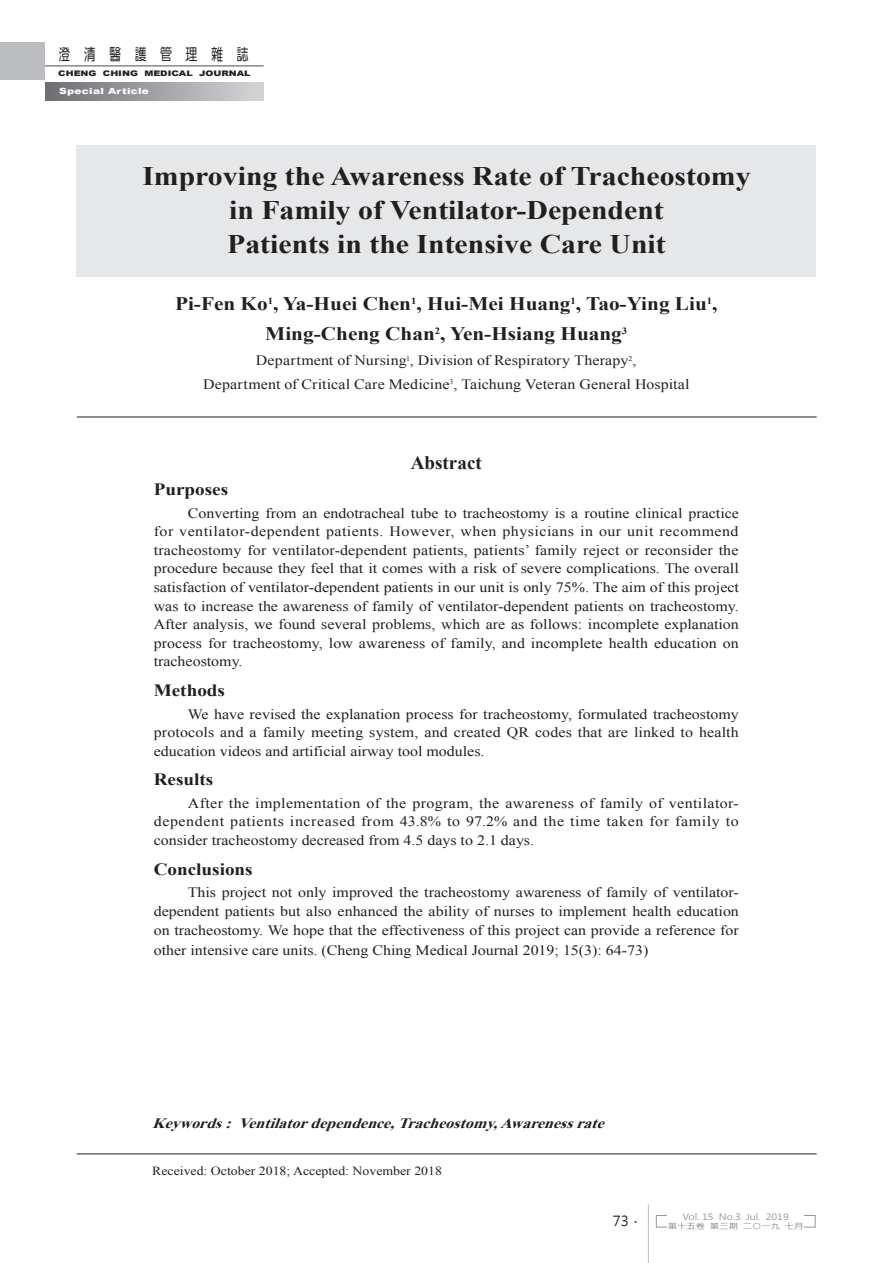
<style>
.page{position:relative;width:893px;height:1263px;background:#fff}
.page>*{position:absolute;margin:0;border:0;box-sizing:border-box;transform-origin:0 0}
.t1{font:700 26.85px/34px "Times New Roman";color:#231f20;text-align:center;scale:1.11 1}
.t2{font:700 19.2px/29.7px "Times New Roman";color:#231f20;text-align:center;scale:1.11 1}
.t3{font:700 19.2px "Times New Roman";color:#231f20}
.t4{font:700 17.25px "Times New Roman";color:#231f20;scale:1.11 1}
.t5{font:16.2px "DF Yuan Md HKP BF";color:#231f20;scale:.75 1}
.t6{font:14.4px/18.6px "Times New Roman";color:#231f20;text-align:justify;scale:1.11 1}
.t7{font:italic 700 14.4px "Times New Roman";color:#231f20;scale:1.11 1}
.t8{font:13.8px "Microsoft Jheng Hei";color:#231f20}
.t9{font:12.45px "Times New Roman";color:#231f20;scale:1.11 1}
.t10{font:8.55px "Microsoft Jheng Hei";color:#939598;scale:1.16 1}
.t11{font:900 8.55px "Arial";letter-spacing:.025em;color:#fff;scale:1.25 1}
.t12{font:900 7.65px "Arial";color:#231f20;scale:1.25 1}
.t13{font:7.65px "Microsoft Jheng Hei";color:#6c6d70;scale:1.22 1}
.s1{font-family:"DF Li Hei Md WIN BF"}
</style>
<div class="page">
<hr style="left:648px;top:1204px;width:1px;height:59px;background:#bcbdc0">
<div style="left:656px;top:1215px;width:159px;height:12px;border:1px solid #939598"></div>
<div style="left:667px;top:1212px;width:137px;height:21px;background:#fff"></div>
<div style="left:0;top:42px;width:45px;height:38px;background:#bcbdc0"></div>
<hr style="left:45px;top:65px;width:219px;height:1px;background:#57585a">
<div style="left:45px;top:82px;width:219px;height:19px;background:linear-gradient(to right,#6c6e71,#d4d5d8)"></div>
<div style="left:76px;top:145px;width:740px;height:132px;background:#e6e7e9"></div>
<hr style="left:77px;top:1153px;width:740px;height:1px;background:#231f20">
<hr style="left:77px;top:417px;width:740px;height:1px;background:#231f20">
<p class="t5" style="left:58px;top:46px;width:255px">澄 清 醫 護 管 理 雜 誌</p>
<p class="t12" style="left:58px;top:68px;width:155px">CHENG CHING MEDICAL JOURNAL</p>
<p class="t11" style="left:59px;top:85px;width:73px">Special Article</p>
<h1 class="t1" style="left:142px;top:159px;width:549px">Improving the Awareness Rate of Tracheostomy in Family of Ventilator-Dependent<br>Patients in the Intensive Care Unit</h1>
<h2 class="t2" style="left:175px;top:289px;width:490px">Pi-Fen Ko<sup>1</sup>, Ya-Huei Chen<sup>1</sup>, Hui-Mei Huang<sup>1</sup>, Tao-Ying Liu<sup>1</sup>,<br>Ming-Cheng Chan<sup>2</sup>, Yen-Hsiang Huang<sup>3</sup></h2>
<p class="t6" style="left:203px;top:349px;width:440px;line-height:23.4px;text-align:center">Department of Nursing<sup>1</sup>, Division of Respiratory Therapy<sup>2</sup>,<br>Department of Critical Care Medicine<sup>3</sup>, Taichung Veteran General Hospital</p>
<h2 class="t3" style="left:411px;top:452px;width:73px">Abstract</h2>
<p class="t4" style="left:154px;top:479px;width:69px">Purposes</p>
<p class="t6" style="left:154px;top:503px;width:529px;text-indent:34px">Converting from an endotracheal tube to tracheostomy is a routine clinical practice for ventilator-dependent patients. However, when physicians in our unit recommend tracheostomy for ventilator-dependent patients, patients’ family reject or reconsider the procedure because they feel that it comes with a risk of severe complications. The overall satisfaction of ventilator-dependent patients in our unit is only 75%. The aim of this project was to increase the awareness of family of ventilator-dependent patients on tracheostomy.<br>After analysis, we found several problems, which are as follows: incomplete explanation process for tracheostomy, low awareness of family, and incomplete health education on tracheostomy.</p>
<p class="t4" style="left:154px;top:680px;width:66px">Methods</p>
<p class="t6" style="left:154px;top:704px;width:529px;text-indent:34px">We have revised the explanation process for tracheostomy, formulated tracheostomy protocols and a family meeting system, and created QR codes that are linked to health education videos and artificial airway tool modules.</p>
<p class="t4" style="left:154px;top:770px;width:55px">Results</p>
<p class="t6" style="left:154px;top:794px;width:529px;text-indent:34px">After the implementation of the program, the awareness of family of ventilator&shy;dependent patients increased from 43.8% to 97.2% and the time taken for family to consider tracheostomy decreased from 4.5 days to 2.1 days.</p>
<p class="t4" style="left:154px;top:860px;width:91px">Conclusions</p>
<p class="t6" style="left:154px;top:883px;width:529px;line-height:19.2px;text-indent:34px">This project not only improved the tracheostomy awareness of family of ventilator&shy;dependent patients but also enhanced the ability of nurses to implement health education on tracheostomy. We hope that the effectiveness of this project can provide a reference for other intensive care units. (Cheng Ching Medical Journal 2019; 15(3): 64-73)</p>
<p class="t7" style="left:152px;top:1115px;width:414px">Keywords: Ventilatordependence,Tracheostomy,Awarenessrate</p>
<p class="t9" style="left:152px;top:1163px;width:263px">Received: October 2018; Accepted: November 2018</p>
<p class="t8" style="left:613px;top:1211px;width:31px">73<span class="s1">．</span></p>
<p class="t10" style="left:683px;top:1210px;width:93px">Vol. 15 No.3 Jul. 2019</p>
<p class="t13" style="left:668px;top:1221px;width:113px">第十五卷 第三期 二○一九 七月</p>
</div>
